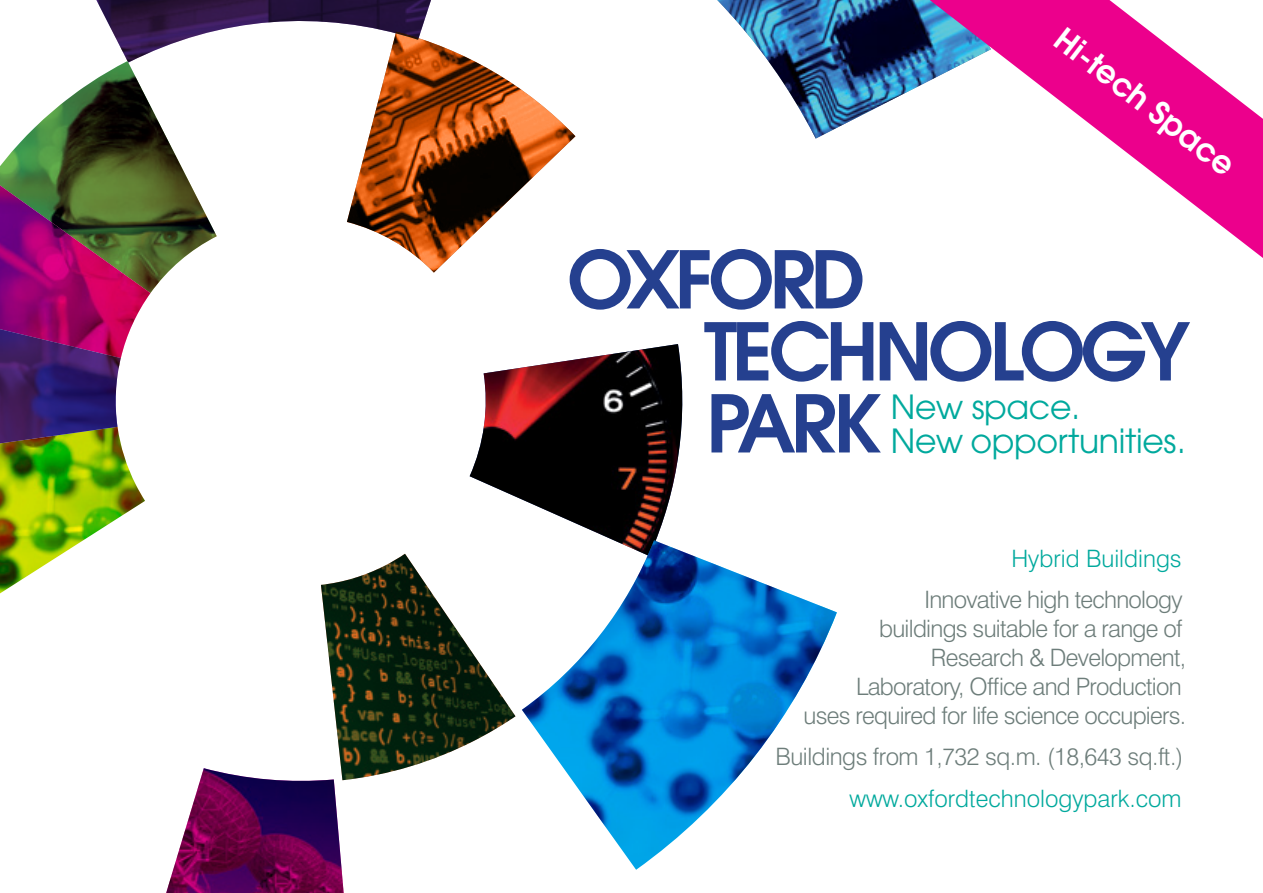
<style>
.page{position:relative;width:1263px;height:893px;background:#fff}
.page>*{position:absolute;margin:0;border:0;box-sizing:border-box;transform-origin:0 0}
.t1{font:600 78.9px "Avant Garde";letter-spacing:-.06em;color:#25408f}
.t2{font:33.15px/34.5px "Avant Garde";letter-spacing:-.01em;color:#00a99d}
.t3{font:600 31.5px "Avant Garde";color:#fff}
.t4{font:300 24px/28.8px "Swiss 721 BT";letter-spacing:-.03em;color:#6d7d7a;text-align:right}
.t5{font:300 24px "Swiss 721 BT";color:#00a99d}
</style>
<div class="page">
<img style="left:96px;top:0;width:335px;height:61px">
<img style="left:0;top:61px;width:188px;height:118px">
<img style="left:347px;top:32px;width:228px;height:163px">
<img style="left:515px;top:344px;width:168px;height:196px">
<img style="left:522px;top:540px;width:315px;height:330px">
<img style="left:717px;top:0;width:213px;height:139px">
<svg style="left:0;top:179px;width:515px;height:601px"></svg>
<img style="left:166px;top:768px;width:178px;height:125px">
<svg style="left:930px;top:0;width:333px;height:258px"></svg>
<p class="t3" style="left:1071px;top:18px;width:219px;rotate:38deg">Hi-tech Space</p>
<p class="t1" style="left:567px;top:228px;width:300px">OXFORD</p>
<p class="t1" style="left:704px;top:300px;width:488px">TECHNOLOGY</p>
<p class="t1" style="left:706px;top:372px;width:177px">PARK</p>
<p class="t2" style="left:891px;top:389px;width:297px">New space.<br>New opportunities.</p>
<p class="t5" style="left:1011px;top:544px;width:172px">Hybrid Buildings</p>
<p class="t4" style="left:803px;top:585px;width:384px">Innovative high technology<br>buildings suitable for a range of<br>Research &amp; Development,<br>Laboratory, Office and Production<br>uses required for life science occupiers.</p>
<p class="t4" style="left:775px;top:742px;width:409px">Buildings from 1,732 sq.m. (18,643 sq.ft.)</p>
<p class="t5" style="left:849px;top:784px;width:334px">www.oxfordtechnologypark.com</p>
</div>
